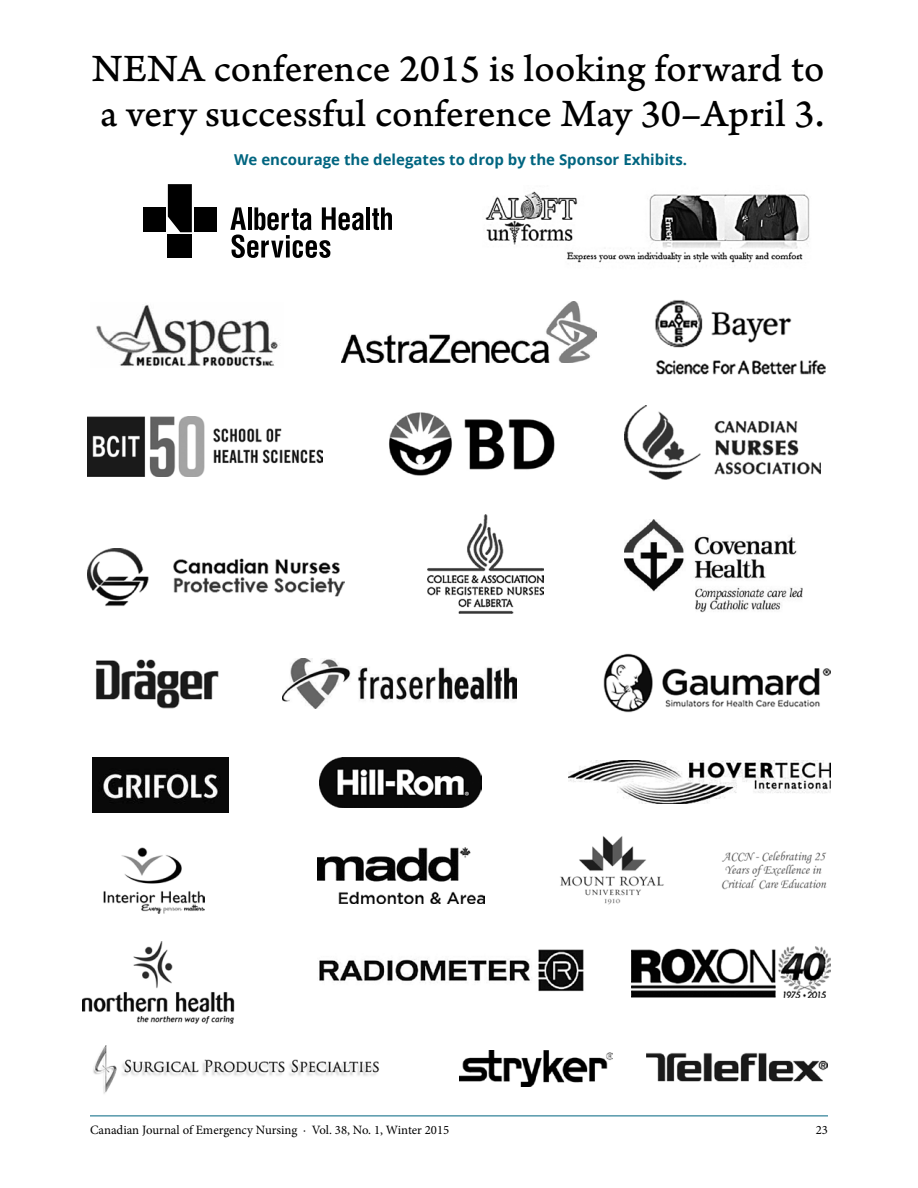
<style>
.page{position:relative;width:918px;height:1188px;background:#fff}
.page>*{position:absolute;margin:0;border:0;box-sizing:border-box;transform-origin:0 0}
.t1{font:40.5px/45px "Arno Pro Caption";letter-spacing:-.005em;color:#000}
.t2{font:700 15px "Open Sans";color:#006580}
.t3{font:12.75px "Minion Pro";color:#000}
</style>
<div class="page">
<hr style="left:90px;top:1116px;width:738px;height:1px;background:#006580">
<img style="left:560px;top:836px;width:267px;height:69px">
<hr style="left:366px;top:207px;width:4px;height:23px;background:#000">
<svg style="left:372px;top:207px;width:20px;height:23px"></svg>
<svg style="left:230px;top:207px;width:134px;height:51px"></svg>
<div style="left:143px;top:207px;width:23px;height:25px;background:#000"></div>
<div style="left:194px;top:207px;width:23px;height:25px;background:#000"></div>
<div style="left:168px;top:235px;width:24px;height:23px;background:#000"></div>
<svg style="left:168px;top:184px;width:24px;height:48px"></svg>
<img style="left:485px;top:191px;width:325px;height:72px">
<img style="left:96px;top:305px;width:184px;height:62px">
<img style="left:342px;top:301px;width:255px;height:62px">
<img style="left:88px;top:417px;width:234px;height:59px">
<img style="left:389px;top:412px;width:166px;height:64px">
<img style="left:428px;top:514px;width:116px;height:100px">
<img style="left:624px;top:406px;width:197px;height:74px">
<img style="left:88px;top:549px;width:257px;height:58px">
<img style="left:624px;top:519px;width:179px;height:94px">
<img style="left:96px;top:659px;width:123px;height:50px">
<img style="left:282px;top:659px;width:235px;height:50px">
<img style="left:604px;top:653px;width:226px;height:60px">
<img style="left:93px;top:757px;width:135px;height:55px">
<img style="left:320px;top:757px;width:162px;height:50px">
<img style="left:569px;top:761px;width:261px;height:43px">
<img style="left:655px;top:300px;width:171px;height:74px">
<img style="left:104px;top:847px;width:101px;height:67px">
<img style="left:317px;top:847px;width:168px;height:57px">
<img style="left:83px;top:941px;width:152px;height:82px">
<img style="left:319px;top:949px;width:265px;height:43px">
<img style="left:632px;top:947px;width:198px;height:50px">
<img style="left:459px;top:1050px;width:154px;height:37px">
<img style="left:93px;top:1046px;width:287px;height:48px">
<img style="left:646px;top:1053px;width:182px;height:29px">
<p class="t1" style="left:92px;top:48px;width:735px">NENA conference 2015 is looking forward to a very successful conference May 30–April 3.</p>
<p class="t2" style="left:234px;top:149px;width:455px">We encourage the delegates to drop by the Sponsor Exhibits.</p>
<p class="t3" style="left:90px;top:1122px;width:361px">Canadian Journal of Emergency Nursing · Vol. 38, No. 1, Winter 2015</p>
<p class="t3" style="left:816px;top:1122px;width:14px">23</p>
</div>
